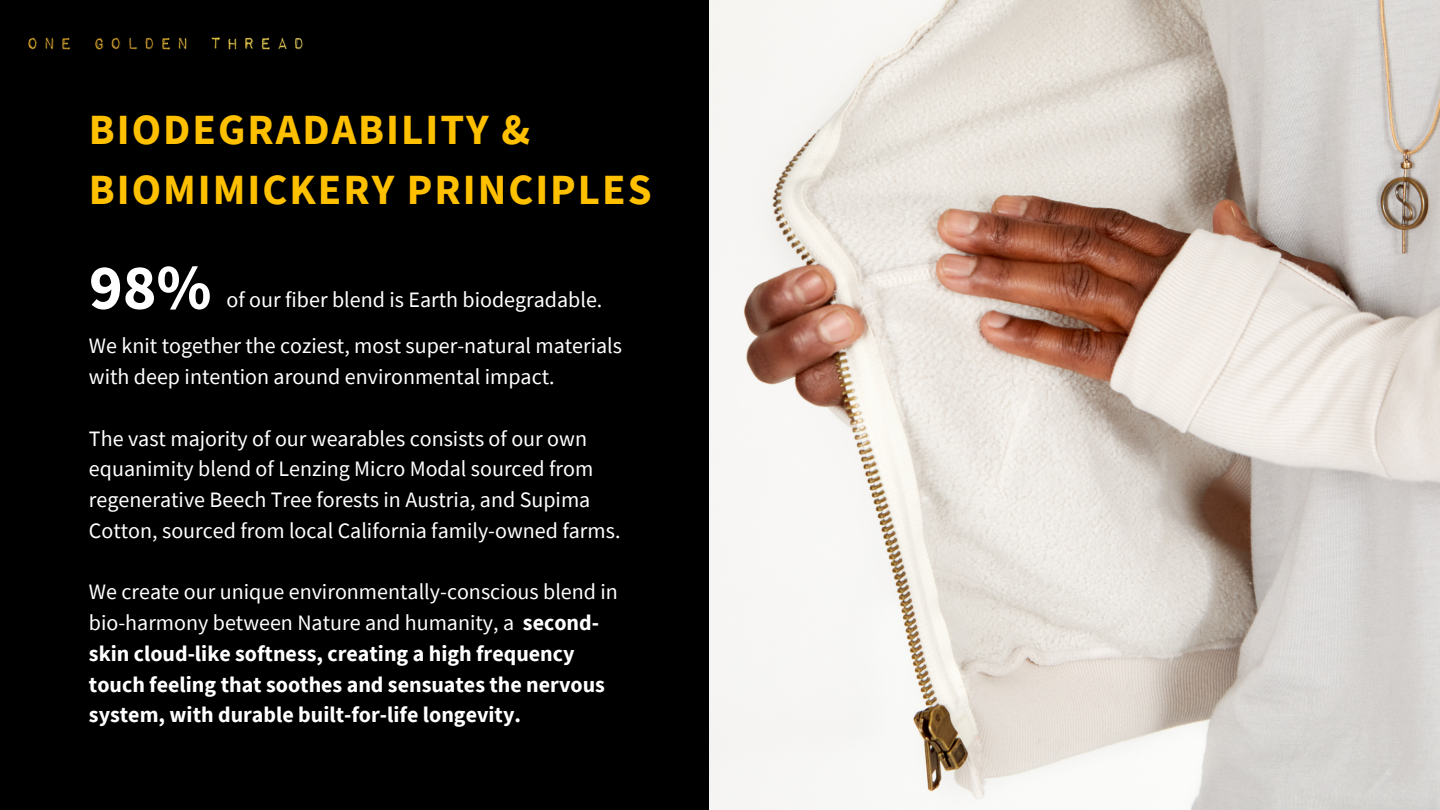
<style>
.page{position:relative;width:1440px;height:810px;background:#000}
.page>*{position:absolute;margin:0;border:0;box-sizing:border-box;transform-origin:0 0}
.t1{font:700 64px "Source Sans Pro";color:#fff}
.t2{font:700 43px/60px "Source Sans Pro";letter-spacing:.045em;color:#ffc000}
.t3{font:22px/30.8px "Source Sans Pro";color:#fff}
.t4{font:700 22px/30.8px "Source Sans Pro";color:#fff}
.s1{font-weight:400}
</style>
<div class="page">
<img style="left:28px;top:37px;width:275px;height:13px">
<img style="left:710px;top:0;width:730px;height:810px">
<p class="t2" style="left:89px;top:99px;width:564px">BIODEGRADABILITY &amp;<br>BIOMIMICKERY PRINCIPLES</p>
<p class="t1" style="left:89px;top:246px;width:124px">98%</p>
<p class="t3" style="left:226px;top:284px;width:377px">of our fiber blend is Earth biodegradable.</p>
<p class="t3" style="left:89px;top:330px;width:535px">We knit together the coziest, most super-natural materials with deep intention around environmental impact.</p>
<h2 class="t3" style="left:89px;top:422px;width:533px">The vast majority of our wearables consists of our own equanimity blend of Lenzing Micro Modal sourced from regenerative Beech Tree forests in Austria, and Supima Cotton, sourced from local California family-owned farms.</h2>
<h1 class="t4" style="left:89px;top:576px;width:530px"><span class="s1">We create our unique environmentally-conscious blend in bio-harmony between Nature and humanity, a</span> second&shy;skin cloud-like softness, creating a high frequency touch feeling that soothes and sensuates the nervous system, with durable built-for-life longevity.</h1>
</div>
